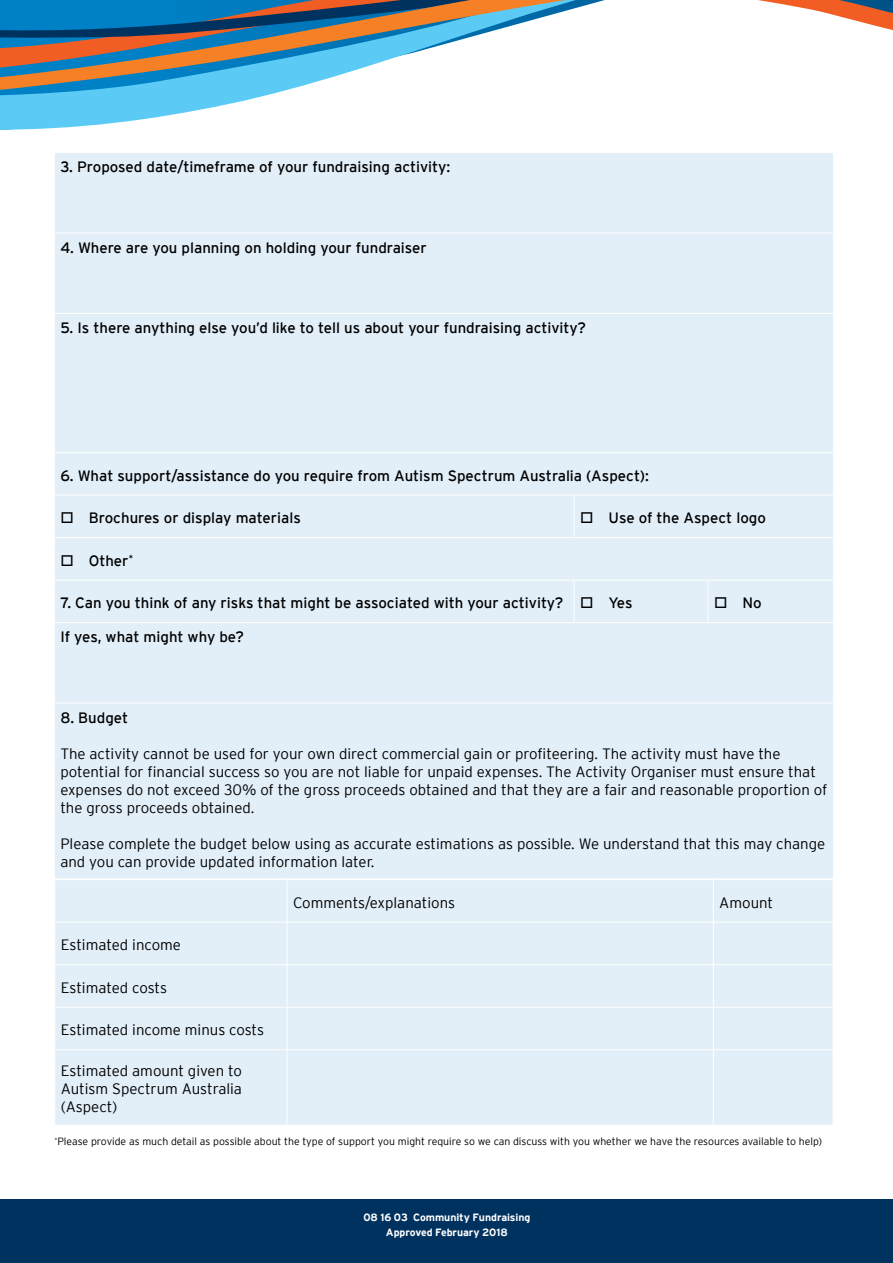
<style>
.page{position:relative;width:893px;height:1263px;background:#fff}
.page>*{position:absolute;margin:0;border:0;box-sizing:border-box;transform-origin:0 0}
.t1{font:300 15px/18px "Interstate";color:#000}
.t2{font:15px "Interstate";color:#000}
.t3{font:300 10.5px "Interstate";color:#000}
.t4{font:700 10.5px/15px "Interstate";letter-spacing:-.005em;color:#fff;text-align:center}
</style>
<div class="page">
<div style="left:0;top:1199px;width:893px;height:64px;background:#003260"></div>
<div style="left:55px;top:153px;width:778px;height:725px;background:#e2eff9"></div>
<hr style="left:54px;top:233px;width:520px;height:1px;background:#fff">
<hr style="left:574px;top:233px;width:134px;height:1px;background:#fff">
<hr style="left:708px;top:233px;width:126px;height:1px;background:#fff">
<hr style="left:54px;top:313px;width:520px;height:1px;background:#fff">
<hr style="left:574px;top:313px;width:134px;height:1px;background:#fff">
<hr style="left:708px;top:313px;width:126px;height:1px;background:#fff">
<hr style="left:54px;top:452px;width:520px;height:1px;background:#fff">
<hr style="left:574px;top:452px;width:134px;height:1px;background:#fff">
<hr style="left:708px;top:452px;width:126px;height:1px;background:#fff">
<hr style="left:54px;top:495px;width:520px;height:1px;background:#fff">
<hr style="left:574px;top:495px;width:134px;height:1px;background:#fff">
<hr style="left:574px;top:495px;width:1px;height:42px;background:#fff">
<hr style="left:708px;top:495px;width:126px;height:1px;background:#fff">
<hr style="left:54px;top:537px;width:520px;height:1px;background:#fff">
<hr style="left:574px;top:537px;width:134px;height:1px;background:#fff">
<hr style="left:708px;top:537px;width:126px;height:1px;background:#fff">
<hr style="left:54px;top:580px;width:520px;height:1px;background:#fff">
<hr style="left:54px;top:622px;width:520px;height:1px;background:#fff">
<hr style="left:54px;top:703px;width:520px;height:1px;background:#fff">
<hr style="left:574px;top:703px;width:134px;height:1px;background:#fff">
<hr style="left:708px;top:703px;width:126px;height:1px;background:#fff">
<hr style="left:574px;top:580px;width:134px;height:1px;background:#fff">
<hr style="left:574px;top:580px;width:1px;height:42px;background:#fff">
<hr style="left:708px;top:580px;width:126px;height:1px;background:#fff">
<hr style="left:708px;top:580px;width:1px;height:42px;background:#fff">
<hr style="left:574px;top:622px;width:134px;height:1px;background:#fff">
<hr style="left:708px;top:622px;width:126px;height:1px;background:#fff">
<div style="left:55px;top:880px;width:778px;height:245px;background:#e2eff9"></div>
<hr style="left:287px;top:880px;width:1px;height:42px;background:#fff">
<hr style="left:713px;top:880px;width:1px;height:42px;background:#fff">
<hr style="left:54px;top:922px;width:233px;height:1px;background:#fff">
<hr style="left:287px;top:922px;width:426px;height:1px;background:#fff">
<hr style="left:287px;top:922px;width:1px;height:42px;background:#fff">
<hr style="left:713px;top:922px;width:120px;height:1px;background:#fff">
<hr style="left:713px;top:922px;width:1px;height:42px;background:#fff">
<hr style="left:54px;top:964px;width:233px;height:1px;background:#fff">
<hr style="left:287px;top:964px;width:426px;height:1px;background:#fff">
<hr style="left:287px;top:965px;width:1px;height:42px;background:#fff">
<hr style="left:713px;top:964px;width:120px;height:1px;background:#fff">
<hr style="left:713px;top:965px;width:1px;height:42px;background:#fff">
<hr style="left:54px;top:1007px;width:233px;height:1px;background:#fff">
<hr style="left:287px;top:1007px;width:426px;height:1px;background:#fff">
<hr style="left:287px;top:1007px;width:1px;height:42px;background:#fff">
<hr style="left:713px;top:1007px;width:120px;height:1px;background:#fff">
<hr style="left:713px;top:1007px;width:1px;height:42px;background:#fff">
<hr style="left:54px;top:1049px;width:233px;height:1px;background:#fff">
<hr style="left:287px;top:1049px;width:426px;height:1px;background:#fff">
<hr style="left:287px;top:1050px;width:1px;height:75px;background:#fff">
<hr style="left:713px;top:1049px;width:120px;height:1px;background:#fff">
<hr style="left:713px;top:1050px;width:1px;height:75px;background:#fff">
<svg style="left:0;top:0;width:605px;height:125px"></svg>
<svg style="left:758px;top:0;width:135px;height:30px"></svg>
<p class="t2" style="left:60px;top:159px;width:391px">3. Proposed date/timeframe of your fundraising activity:</p>
<p class="t2" style="left:60px;top:239px;width:368px">4. Where are you planning on holding your fundraiser</p>
<p class="t2" style="left:60px;top:319px;width:527px">5. Is there anything else you’d like to tell us about your fundraising activity?</p>
<p class="t2" style="left:60px;top:467px;width:590px">6. What support/assistance do you require from Autism Spectrum Australia (Aspect):</p>
<p class="t2" style="left:60px;top:509px;width:242px">□ Brochures or display materials</p>
<p class="t2" style="left:580px;top:509px;width:187px">□ Use of the Aspect logo</p>
<p class="t2" style="left:60px;top:552px;width:74px">□ Other<sup>*</sup></p>
<p class="t2" style="left:60px;top:594px;width:574px">7. Can you think of any risks that might be associated with your activity? □ Yes</p>
<p class="t2" style="left:714px;top:594px;width:49px">□ No</p>
<p class="t2" style="left:60px;top:629px;width:185px">If yes, what might why be?</p>
<p class="t2" style="left:60px;top:709px;width:69px">8. Budget</p>
<p class="t1" style="left:60px;top:744px;width:769px">The activity cannot be used for your own direct commercial gain or profiteering. The activity must have the potential for financial success so you are not liable for unpaid expenses. The Activity Organiser must ensure that expenses do not exceed 30% of the gross proceeds obtained and that they are a fair and reasonable proportion of the gross proceeds obtained.</p>
<p class="t1" style="left:60px;top:834px;width:766px">Please complete the budget below using as accurate estimations as possible. We understand that this may change and you can provide updated information later.</p>
<p class="t1" style="left:293px;top:893px;width:164px">Comments/explanations</p>
<p class="t1" style="left:719px;top:893px;width:55px">Amount</p>
<p class="t1" style="left:61px;top:936px;width:122px">Estimated income</p>
<p class="t1" style="left:61px;top:978px;width:108px">Estimated costs</p>
<p class="t1" style="left:61px;top:1021px;width:205px">Estimated income minus costs</p>
<p class="t1" style="left:61px;top:1062px;width:183px;text-align:justify">Estimated amount given to Autism Spectrum Australia (Aspect)</p>
<p class="t3" style="left:54px;top:1136px;width:769px"><sup>*</sup>Please provide as much detail as possible about the type of support you might require so we can discuss with you whether we have the resources available to help)</p>
<p class="t4" style="left:363px;top:1210px;width:169px">08 16 03 Community Fundraising<br>Approved February 2018</p>
</div>
